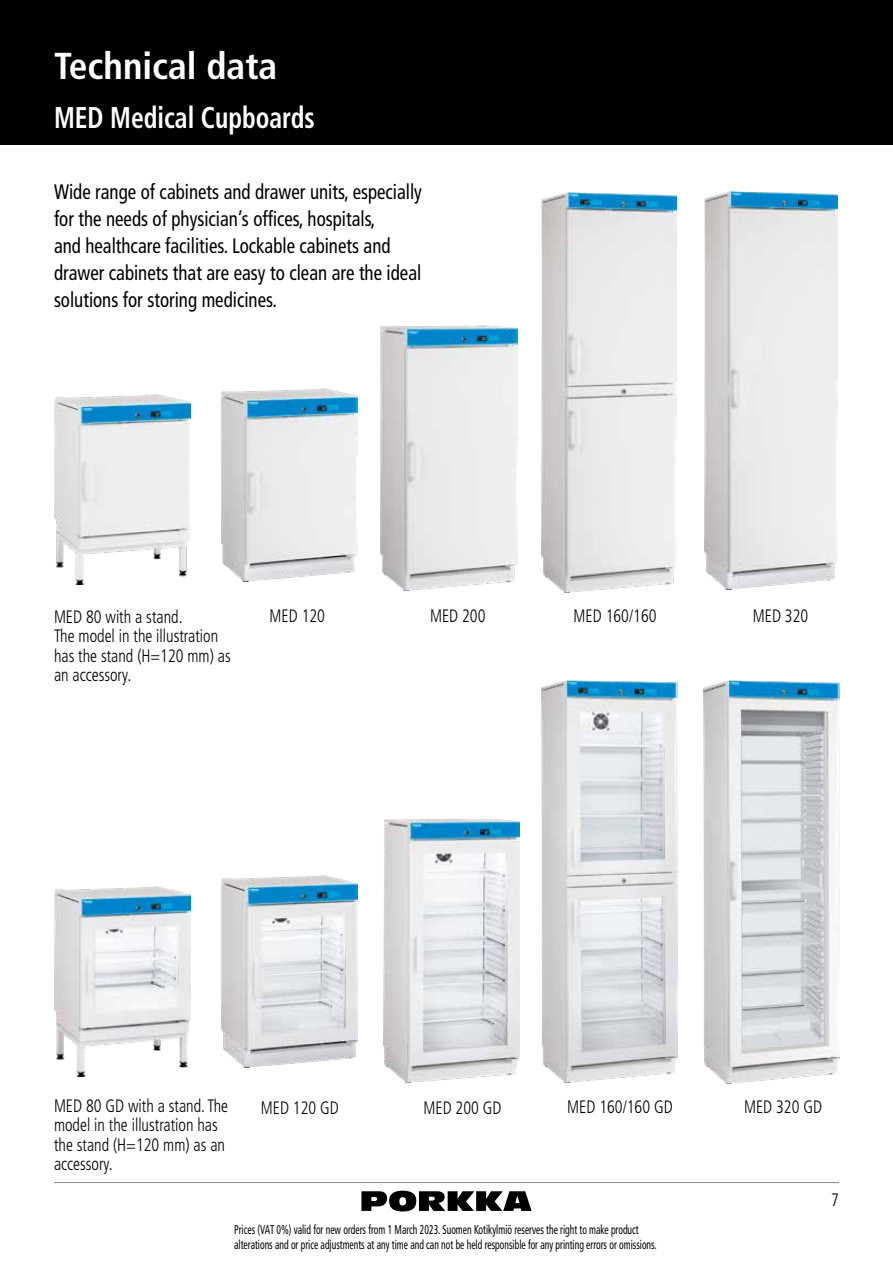
<style>
.page{position:relative;width:893px;height:1263px;background:#fff}
.page>*{position:absolute;margin:0;border:0;box-sizing:border-box;transform-origin:0 0}
.t1{font:700 condensed 37.5px "Frutiger LT Std";color:#fff}
.t2{font:700 condensed 30px "Frutiger LT Std";color:#fff;scale:.85 1}
.t3{font:condensed 21px/27px "Frutiger LT Std";color:#000;scale:.9 1}
.t4{font:300 condensed 18px/19.5px "Frutiger LT Std";color:#000;scale:.9 1}
.t5{font:condensed 12.75px/15px "Frutiger LT Std";color:#000;scale:.75 1}
</style>
<div class="page">
<div style="left:0;top:0;width:893px;height:145px;background:#000"></div>
<hr style="left:54px;top:1182px;width:785px;height:1px;background:#878787">
<svg style="left:361px;top:1191px;width:170px;height:20px"></svg>
<img style="left:381px;top:325px;width:136px;height:265px">
<img style="left:542px;top:193px;width:135px;height:399px">
<img style="left:54px;top:395px;width:136px;height:190px">
<img style="left:221px;top:388px;width:136px;height:193px">
<img style="left:54px;top:887px;width:136px;height:190px">
<img style="left:221px;top:875px;width:136px;height:193px">
<img style="left:383px;top:819px;width:136px;height:263px">
<img style="left:542px;top:680px;width:136px;height:402px">
<img style="left:704px;top:191px;width:134px;height:398px">
<img style="left:704px;top:680px;width:136px;height:403px">
<h1 class="t1" style="left:54px;top:44px;width:225px">Technical data</h1>
<h2 class="t2" style="left:54px;top:99px;width:309px">MED Medical Cupboards</h2>
<p class="t3" style="left:54px;top:178px;width:410px">Wide range of cabinets and drawer units, especially for the needs of physician’s offices, hospitals,<br>and healthcare facilities. Lockable cabinets and drawer cabinets that are easy to clean are the ideal solutions for storing medicines.</p>
<p class="t4" style="left:54px;top:607px;width:198px">MED 80 with a stand.<br>The model in the illustration has the stand (H=120 mm) as an accessory.</p>
<p class="t4" style="left:270px;top:606px;width:63px">MED 120</p>
<p class="t4" style="left:430px;top:606px;width:63px">MED 200</p>
<p class="t4" style="left:574px;top:606px;width:94px">MED 160/160</p>
<p class="t4" style="left:753px;top:606px;width:63px">MED 320</p>
<p class="t4" style="left:54px;top:1096px;width:195px">MED 80 GD with a stand. The model in the illustration has the stand (H=120 mm) as an accessory.</p>
<p class="t4" style="left:261px;top:1098px;width:88px">MED 120 GD</p>
<p class="t4" style="left:423px;top:1098px;width:88px">MED 200 GD</p>
<p class="t4" style="left:567px;top:1097px;width:119px">MED 160/160 GD</p>
<p class="t4" style="left:744px;top:1097px;width:88px">MED 320 GD</p>
<p class="t5" style="left:234px;top:1222px;width:565px">Prices (VAT 0%) valid for new orders from 1 March 2023. Suomen Kotikylmiö reserves the right to make product alterations and or price adjustments at any time and can not be held responsible for any printing errors or omissions.</p>
<p class="t4" style="left:831px;top:1190px;width:10px">7</p>
</div>
